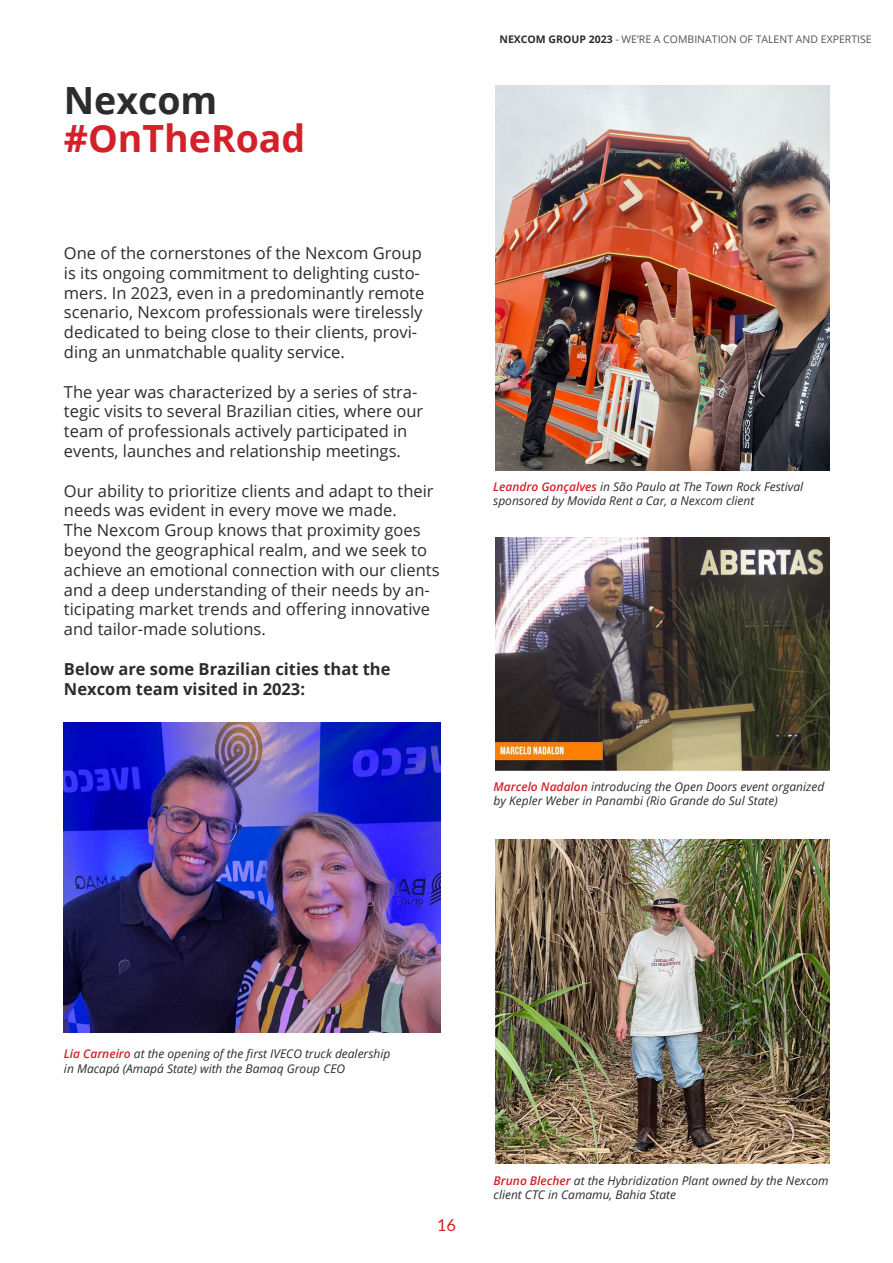
<style>
.page{position:relative;width:893px;height:1263px;background:#fff}
.page>*{position:absolute;margin:0;border:0;box-sizing:border-box;transform-origin:0 0}
.t1{font:700 37.5px/38.4px "Open Sans";color:#d42129}
.t2{font:16.5px/19.8px "Open Sans";color:#2e2b2c}
.t3{font:700 16.5px "Open Sans";color:#2e2b2c}
.t4{font:16.5px "Lato";color:#d42129}
.t5{font:italic 12px/14.4px "Open Sans";color:#2e2b2c}
.t6{font:10.5px "Open Sans";color:#535353}
.s1{color:#2e2b2c}
.s2{font-weight:700;color:#2b2c2c}
.s3{font-weight:600;color:#d42129}
</style>
<div class="page">
<img style="left:64px;top:722px;width:376px;height:311px">
<img style="left:495px;top:85px;width:334px;height:385px">
<img style="left:495px;top:537px;width:334px;height:235px">
<img style="left:495px;top:839px;width:334px;height:324px">
<p class="t1" style="left:64px;top:80px;width:243px"><span class="s1">Nexcom </span>#OnTheRoad</p>
<p class="t2" style="left:64px;top:243px;width:362px">One of the cornerstones of the Nexcom Group is its ongoing commitment to delighting custo&shy;mers. In 2023, even in a predominantly remote scenario, Nexcom professionals were tirelessly dedicated to being close to their clients, provi&shy;ding an unmatchable quality service.</p>
<p class="t2" style="left:64px;top:381px;width:361px">The year was characterized by a series of stra&shy;tegic visits to several Brazilian cities, where our team of professionals actively participated in events, launches and relationship meetings.</p>
<p class="t2" style="left:64px;top:480px;width:377px">Our ability to prioritize clients and adapt to their needs was evident in every move we made.<br>The Nexcom Group knows that proximity goes beyond the geographical realm, and we seek to achieve an emotional connection with our clients and a deep understanding of their needs by an&shy;ticipating market trends and offering innovative and tailor-made solutions.</p>
<p class="t3" style="left:64px;top:657px;width:328px">Below are some Brazilian cities that the</p>
<p class="t3" style="left:64px;top:677px;width:243px">Nexcom team visited in 2023:</p>
<p class="t6" style="left:499px;top:32px;width:374px"><span class="s2">NEXCOM GROUP 2023</span> - WE’RE A COMBINATION OF TALENT AND EXPERTISE</p>
<p class="t5" style="left:493px;top:479px;width:312px"><span class="s3">Leandro Gonçalves</span> in São Paulo at The Town Rock Festival sponsored by Movida Rent a Car, a Nexcom client</p>
<p class="t5" style="left:494px;top:779px;width:332px"><span class="s3">Marcelo Nadalon</span> introducing the Open Doors event organized by Kepler Weber in Panambi (Rio Grande do Sul State)</p>
<p class="t5" style="left:64px;top:1046px;width:328px"><span class="s3">Lia Carneiro</span> at the opening of the first IVECO truck dealership</p>
<p class="t5" style="left:64px;top:1061px;width:283px">in Macapá (Amapá State) with the Bamaq Group CEO</p>
<p class="t4" style="left:437px;top:1216px;width:21px">16</p>
<p class="t5" style="left:494px;top:1173px;width:336px"><span class="s3">Bruno Blecher</span> at the Hybridization Plant owned by the Nexcom client CTC in Camamu, Bahia State</p>
</div>
